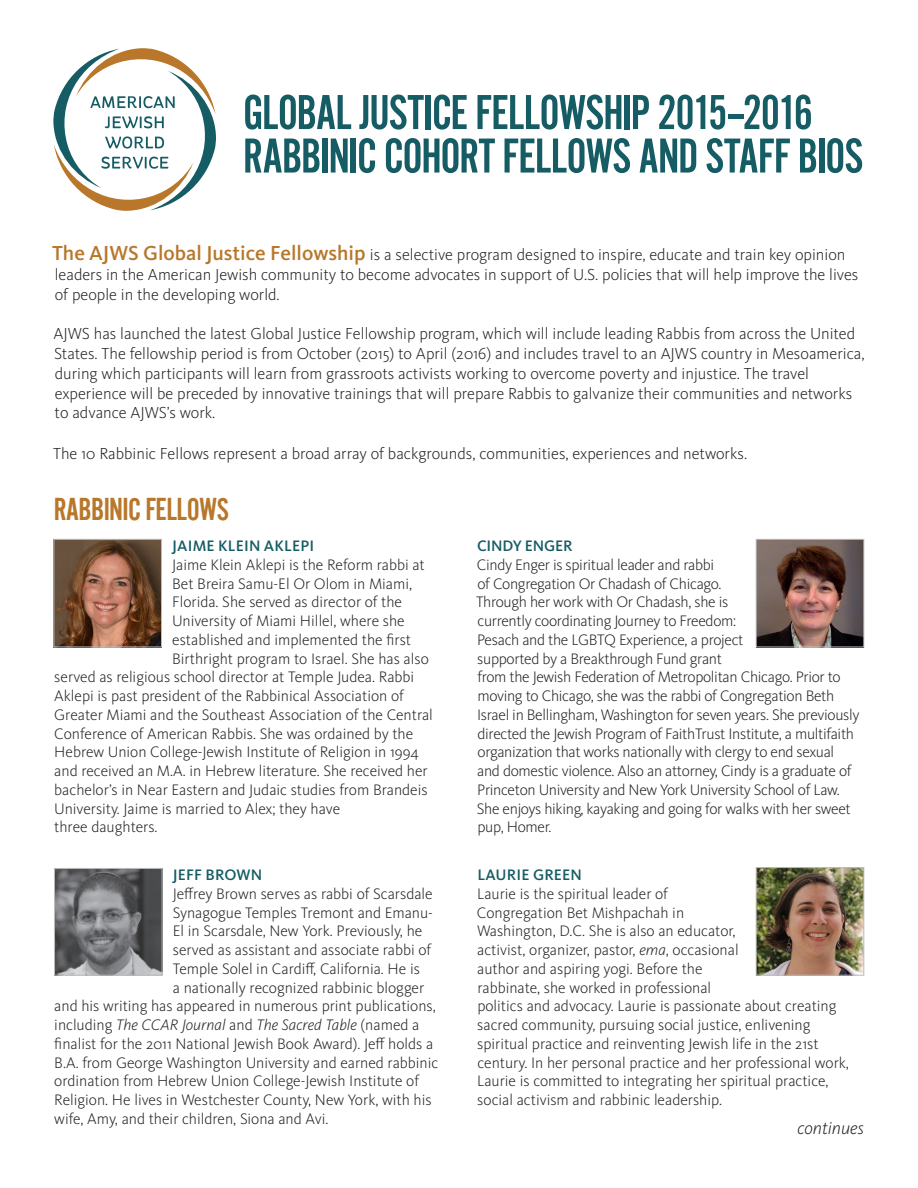
<style>
.page{position:relative;width:918px;height:1188px;background:#fff}
.page>*{position:absolute;margin:0;border:0;box-sizing:border-box;transform-origin:0 0}
.t1{font:51px/43.5px "Alternate Gothic Com No 2";letter-spacing:-.025em;color:#165c64}
.t2{font:33px "Alternate Gothic Com No 2";letter-spacing:-.02em;color:#b8772a}
.t3{font:italic 300 18px "Kievit Pro";color:#231f20}
.t4{font:300 16.5px/19.8px "Kievit Pro";color:#231f20}
.t5{font:300 15.75px/18.8px "Kievit Pro";color:#231f20}
.t6{font:300 15.75px/18.8px "Kievit Pro";letter-spacing:-.02em;color:#231f20}
.t7{font:italic 300 15.75px "Kievit Pro";color:#231f20}
.t8{font:500 15.75px "Kievit Pro";letter-spacing:.01em;color:#165c64}
.t9{font:500 15.75px "Kievit Pro";letter-spacing:-.01em;color:#165c64}
.s1{font-weight:500;font-size:21px;color:#b8772a}
.s2{font-style:normal}
.s3{font-style:italic}
</style>
<div class="page">
<svg style="left:53px;top:48px;width:163px;height:163px"></svg>
<img style="left:56px;top:541px;width:104px;height:104px">
<div style="left:54px;top:539px;width:108px;height:108px;border:1px solid #bdbbbb"></div>
<img style="left:56px;top:870px;width:104px;height:103px">
<div style="left:54px;top:868px;width:108px;height:107px;border:1px solid #bdbbbb"></div>
<img style="left:758px;top:541px;width:104px;height:104px">
<div style="left:756px;top:539px;width:108px;height:108px;border:1px solid #bdbbbb"></div>
<img style="left:758px;top:869px;width:104px;height:104px">
<div style="left:756px;top:867px;width:108px;height:108px;border:1px solid #bdbbbb"></div>
<p class="t1" style="left:243px;top:90px;width:622px">GLOBAL JUSTICE FELLOWSHIP 2015–2016<br>RABBINIC COHORT FELLOWS AND STAFF BIOS</p>
<p class="t4" style="left:52px;top:244px;width:808px"><span class="s1">The AJWS Global Justice Fellowship</span> is a selective program designed to inspire, educate and train key opinion leaders in the American Jewish community to become advocates in support of U.S. policies that will help improve the lives of people in the developing world.</p>
<p class="t4" style="left:54px;top:324px;width:813px">AJWS has launched the latest Global Justice Fellowship program, which will include leading Rabbis from across the United States. The fellowship period is from October (2015) to April (2016) and includes travel to an AJWS country in Mesoamerica, during which participants will learn from grassroots activists working to overcome poverty and injustice. The travel experience will be preceded by innovative trainings that will prepare Rabbis to galvanize their communities and networks to advance AJWS’s work.</p>
<p class="t4" style="left:53px;top:444px;width:696px">The 10 Rabbinic Fellows represent a broad array of backgrounds, communities, experiences and networks.</p>
<p class="t2" style="left:54px;top:492px;width:177px">RABBINIC FELLOWS</p>
<p class="t8" style="left:172px;top:536px;width:144px">JAIME KLEIN AKLEPI</p>
<p class="t5" style="left:172px;top:555px;width:254px">Jaime Klein Aklepi is the Reform rabbi at</p>
<p class="t5" style="left:172px;top:574px;width:242px">Bet Breira Samu-El Or Olom in Miami,</p>
<p class="t5" style="left:172px;top:593px;width:231px">Florida. She served as director of the</p>
<p class="t5" style="left:172px;top:611px;width:234px">University of Miami Hillel, where she</p>
<p class="t5" style="left:172px;top:630px;width:240px">established and implemented the first</p>
<p class="t5" style="left:172px;top:649px;width:258px">Birthright program to Israel. She has also</p>
<p class="t5" style="left:54px;top:668px;width:361px">served as religious school director at Temple Judea. Rabbi</p>
<p class="t5" style="left:54px;top:686px;width:351px">Aklepi is past president of the Rabbinical Association of</p>
<p class="t5" style="left:54px;top:705px;width:380px">Greater Miami and the Southeast Association of the Central</p>
<p class="t5" style="left:54px;top:724px;width:361px">Conference of American Rabbis. She was ordained by the</p>
<p class="t5" style="left:54px;top:743px;width:366px">Hebrew Union College-Jewish Institute of Religion in 1994</p>
<p class="t5" style="left:54px;top:761px;width:375px">and received an M.A. in Hebrew literature. She received her</p>
<p class="t5" style="left:54px;top:780px;width:375px">bachelor’s in Near Eastern and Judaic studies from Brandeis</p>
<p class="t5" style="left:54px;top:799px;width:287px">University. Jaime is married to Alex; they have</p>
<p class="t5" style="left:54px;top:818px;width:105px">three daughters.</p>
<p class="t8" style="left:173px;top:866px;width:91px">JEFF BROWN</p>
<p class="t5" style="left:173px;top:884px;width:261px">Jeffrey Brown serves as rabbi of Scarsdale</p>
<p class="t5" style="left:173px;top:903px;width:262px">Synagogue Temples Tremont and Emanu-</p>
<p class="t5" style="left:173px;top:922px;width:251px">El in Scarsdale, New York. Previously, he</p>
<p class="t5" style="left:173px;top:941px;width:260px">served as assistant and associate rabbi of</p>
<p class="t5" style="left:173px;top:959px;width:249px">Temple Solel in Cardiff, California. He is</p>
<p class="t5" style="left:173px;top:978px;width:253px">a nationally recognized rabbinic blogger</p>
<p class="t5" style="left:54px;top:997px;width:383px">and his writing has appeared in numerous print publications,</p>
<p class="t7" style="left:54px;top:1016px;width:367px"><span class="s2">including</span> The CCAR Journal <span class="s2">and</span> The Sacred Table <span class="s2">(named a</span></p>
<p class="t5" style="left:54px;top:1034px;width:381px">finalist for the 2011 National Jewish Book Award). Jeff holds a</p>
<p class="t5" style="left:54px;top:1053px;width:386px">B.A. from George Washington University and earned rabbinic</p>
<p class="t5" style="left:54px;top:1072px;width:366px">ordination from Hebrew Union College-Jewish Institute of</p>
<p class="t5" style="left:54px;top:1091px;width:379px">Religion. He lives in Westchester County, New York, with his</p>
<p class="t5" style="left:54px;top:1109px;width:276px">wife, Amy, and their children, Siona and Avi.</p>
<p class="t9" style="left:477px;top:536px;width:97px">CINDY ENGER</p>
<p class="t6" style="left:476px;top:555px;width:385px">Cindy Enger is spiritual leader and rabbi<br>of Congregation Or Chadash of Chicago.<br>Through her work with Or Chadash, she is<br>currently coordinating Journey to Freedom:<br>Pesach and the LGBTQ Experience, a project<br>supported by a Breakthrough Fund grant<br>from the Jewish Federation of Metropolitan Chicago. Prior to moving to Chicago, she was the rabbi of Congregation Beth Israel in Bellingham, Washington for seven years. She previously directed the Jewish Program of FaithTrust Institute, a multifaith organization that works nationally with clergy to end sexual<br>and domestic violence. Also an attorney, Cindy is a graduate of Princeton University and New York University School of Law.<br>She enjoys hiking, kayaking and going for walks with her sweet pup, Homer.</p>
<p class="t8" style="left:477px;top:866px;width:106px">LAURIE GREEN</p>
<p class="t5" style="left:477px;top:884px;width:374px">Laurie is the spiritual leader of<br>Congregation Bet Mishpachah in<br>Washington, D.C. She is also an educator,<br>activist, organizer, pastor, <span class="s3">ema</span>, occasional<br>author and aspiring yogi. Before the<br>rabbinate, she worked in professional<br>politics and advocacy. Laurie is passionate about creating sacred community, pursuing social justice, enlivening spiritual practice and reinventing Jewish life in the 21st century. In her personal practice and her professional work, Laurie is committed to integrating her spiritual practice, social activism and rabbinic leadership.</p>
<p class="t3" style="left:798px;top:1117px;width:68px">continues</p>
</div>
